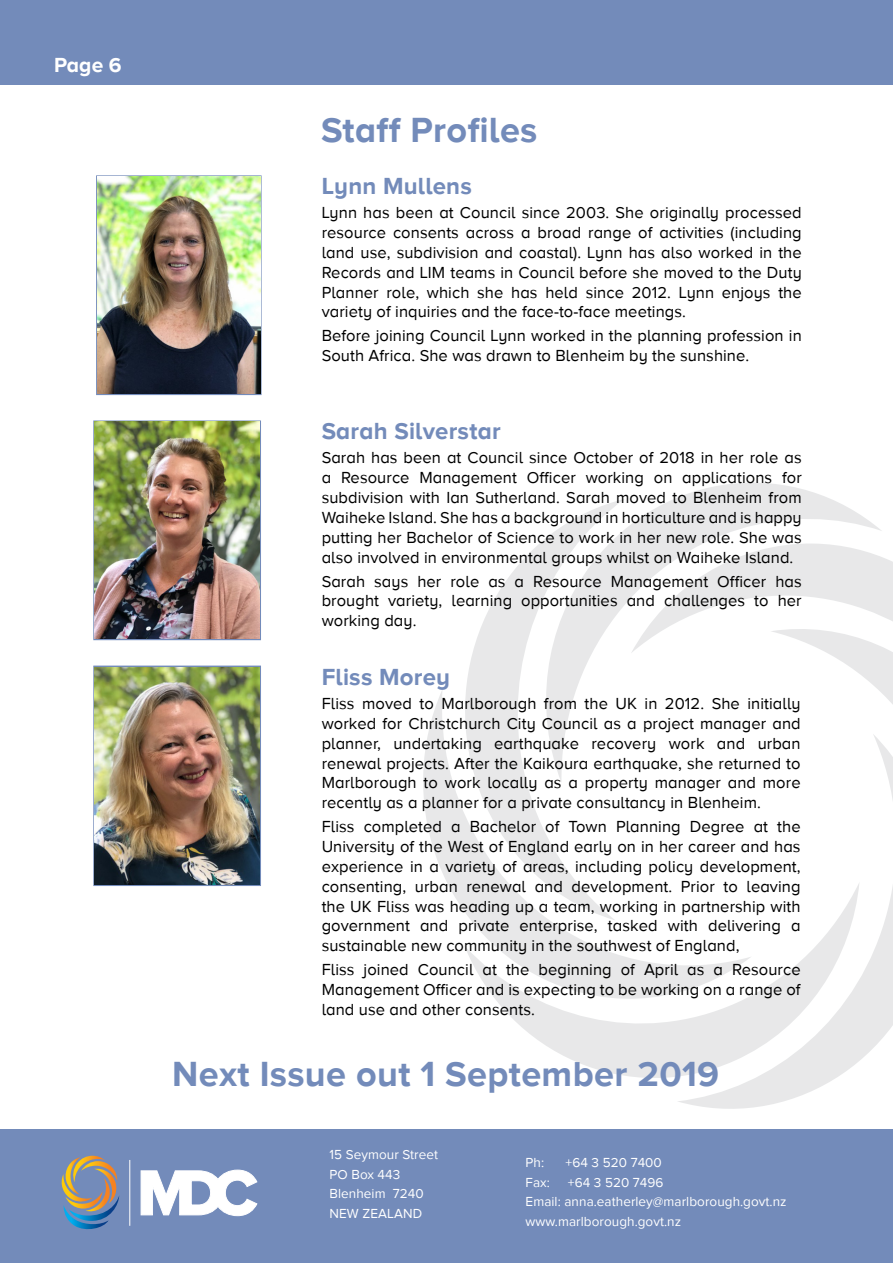
<style>
.page{position:relative;width:893px;height:1263px;background:#fff}
.page>*{position:absolute;margin:0;border:0;box-sizing:border-box;transform-origin:0 0}
.Heading_3_blue{font:700 36px "Proxima Nova A";letter-spacing:.01em;color:#738bba}
.Heading_3_blue-2{font:700 24px "Proxima Nova A";letter-spacing:.01em;color:#738bba}
.t1{font:700 21px "Proxima Nova A";color:#fff}
.t2{font:16.5px/19.8px "Proxima Nova A";letter-spacing:.005em;color:#000;text-align:justify}
.Body_Copy_2{font:13.5px "Proxima Nova";letter-spacing:.005em;color:#fff}
</style>
<div class="page">
<div style="left:0;top:1130px;width:893px;height:133px;background:#738bba"></div>
<svg style="left:423px;top:483px;width:470px;height:626px"></svg>
<div style="left:96px;top:175px;width:166px;height:220px;border:3px solid #738bba"></div>
<div style="left:0;top:0;width:893px;height:85px;background:#738bba"></div>
<div style="left:93px;top:420px;width:168px;height:220px;border:3px solid #738bba"></div>
<div style="left:93px;top:666px;width:168px;height:220px;border:3px solid #738bba"></div>
<img style="left:97px;top:177px;width:163px;height:217px">
<img style="left:95px;top:422px;width:165px;height:217px">
<img style="left:95px;top:667px;width:164px;height:217px">
<svg style="left:61px;top:1156px;width:58px;height:74px"></svg>
<svg style="left:140px;top:1169px;width:117px;height:47px"></svg>
<hr style="left:129px;top:1160px;width:1px;height:66px;background:#fff">
<p class="t1" style="left:54px;top:53px;width:69px">Page 6</p>
<p class="Heading_3_blue" style="left:321px;top:109px;width:218px">Staff Profiles</p>
<p class="Heading_3_blue-2" style="left:322px;top:173px;width:152px">Lynn Mullens</p>
<p class="t2" style="left:322px;top:203px;width:482px">Lynn has been at Council since 2003. She originally processed resource consents across a broad range of activities (including land use, subdivision and coastal). Lynn has also worked in the Records and LIM teams in Council before she moved to the Duty Planner role, which she has held since 2012. Lynn enjoys the variety of inquiries and the face-to-face meetings.</p>
<p class="t2" style="left:322px;top:326px;width:482px">Before joining Council Lynn worked in the planning profession in<br>South Africa. She was drawn to Blenheim by the sunshine.</p>
<p class="Heading_3_blue-2" style="left:322px;top:418px;width:180px">Sarah Silverstar</p>
<p class="t2" style="left:322px;top:448px;width:482px">Sarah has been at Council since October of 2018 in her role as a Resource Management Officer working on applications for subdivision with Ian Sutherland. Sarah moved to Blenheim from Waiheke Island. She has a background in horticulture and is happy putting her Bachelor of Science to work in her new role. She was also involved in environmental groups whilst on Waiheke Island.</p>
<p class="t2" style="left:322px;top:571px;width:482px">Sarah says her role as a Resource Management Officer has brought variety, learning opportunities and challenges to her working day.</p>
<p class="Heading_3_blue-2" style="left:322px;top:663px;width:130px">Fliss Morey</p>
<p class="t2" style="left:322px;top:694px;width:480px">Fliss moved to Marlborough from the UK in 2012. She initially worked for Christchurch City Council as a project manager and planner, undertaking earthquake recovery work and urban renewal projects. After the Kaikoura earthquake, she returned to Marlborough to work locally as a property manager and more recently as a planner for a private consultancy in Blenheim.</p>
<p class="t2" style="left:322px;top:817px;width:480px">Fliss completed a Bachelor of Town Planning Degree at the University of the West of England early on in her career and has experience in a variety of areas, including policy development, consenting, urban renewal and development. Prior to leaving the UK Fliss was heading up a team, working in partnership with government and private enterprise, tasked with delivering a sustainable new community in the southwest of England,</p>
<p class="t2" style="left:322px;top:959px;width:480px">Fliss joined Council at the beginning of April as a Resource Management Officer and is expecting to be working on a range of land use and other consents.</p>
<h1 class="Heading_3_blue" style="left:172px;top:1053px;width:548px">Next Issue out 1 September 2019</h1>
<p class="Body_Copy_2" style="left:330px;top:1147px;width:110px">15 Seymour Street</p>
<p class="Body_Copy_2" style="left:330px;top:1166px;width:72px">PO Box 443</p>
<p class="Body_Copy_2" style="left:330px;top:1186px;width:96px">Blenheim 7240</p>
<p class="Body_Copy_2" style="left:330px;top:1205px;width:94px">NEW ZEALAND</p>
<p class="Body_Copy_2" style="left:526px;top:1155px;width:20px">Ph:</p>
<p class="Body_Copy_2" style="left:566px;top:1155px;width:98px">+64 3 520 7400</p>
<p class="Body_Copy_2" style="left:526px;top:1174px;width:26px">Fax:</p>
<p class="Body_Copy_2" style="left:568px;top:1174px;width:97px">+64 3 520 7496</p>
<p class="Body_Copy_2" style="left:526px;top:1194px;width:262px">Email: anna.eatherley@marlborough.govt.nz</p>
<p class="Body_Copy_2" style="left:526px;top:1213px;width:157px">www.marlborough.govt.nz</p>
</div>
